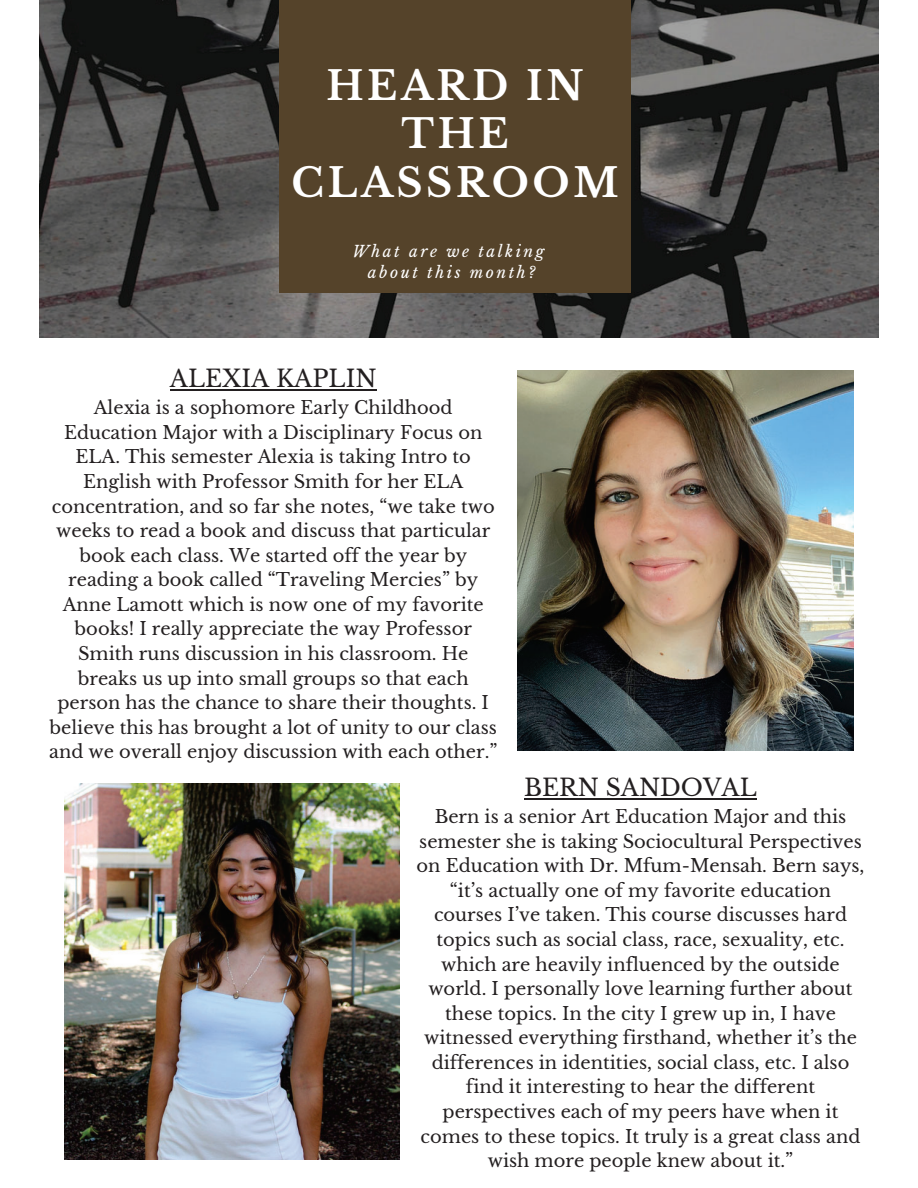
<style>
.page{position:relative;width:918px;height:1188px;background:#fff}
.page>*{position:absolute;margin:0;border:0;box-sizing:border-box;transform-origin:0 0}
.t1{font:700 39.45px/48.6px "Libre Baskerville";letter-spacing:.09em;color:#fff;text-align:center}
.t2{font:23.55px "Libre Baskerville";color:#231f20}
.t3{font:17.85px/24.6px "Libre Baskerville";color:#231f20;text-align:center}
.t4{font:italic 15.6px/21.1px "Libre Baskerville";letter-spacing:.16em;color:#fff;text-align:center}
</style>
<div class="page">
<img style="left:39px;top:0;width:840px;height:337px">
<div style="left:280px;top:0;width:351px;height:292px;background:#55432a"></div>
<img style="left:518px;top:370px;width:335px;height:381px">
<img style="left:64px;top:783px;width:336px;height:377px">
<hr style="left:170px;top:389px;width:207px;height:2px;background:#231f20">
<hr style="left:524px;top:798px;width:233px;height:2px;background:#231f20">
<h1 class="t1" style="left:292px;top:62px;width:328px">HEARD IN<br>THE<br>CLASSROOM</h1>
<p class="t4" style="left:352px;top:241px;width:194px">What are we talking about this month?</p>
<h2 class="t2" style="left:170px;top:364px;width:208px">ALEXIA KAPLIN</h2>
<p class="t3" style="left:49px;top:396px;width:450px">Alexia is a sophomore Early Childhood Education Major with a Disciplinary Focus on ELA. This semester Alexia is taking Intro to English with Professor Smith for her ELA concentration, and so far she notes, “we take two weeks to read a book and discuss that particular book each class. We started off the year by reading a book called “Traveling Mercies” by Anne Lamott which is now one of my favorite books! I really appreciate the way Professor Smith runs discussion in his classroom. He breaks us up into small groups so that each person has the chance to share their thoughts. I believe this has brought a lot of unity to our class and we overall enjoy discussion with each other.”</p>
<h2 class="t2" style="left:524px;top:773px;width:234px">BERN SANDOVAL</h2>
<p class="t3" style="left:417px;top:805px;width:449px">Bern is a senior Art Education Major and this semester she is taking Sociocultural Perspectives on Education with Dr. Mfum-Mensah. Bern says, “it’s actually one of my favorite education courses I’ve taken. This course discusses hard topics such as social class, race, sexuality, etc. which are heavily influenced by the outside world. I personally love learning further about these topics. In the city I grew up in, I have witnessed everything firsthand, whether it’s the differences in identities, social class, etc. I also find it interesting to hear the different perspectives each of my peers have when it comes to these topics. It truly is a great class and wish more people knew about it.”</p>
</div>
